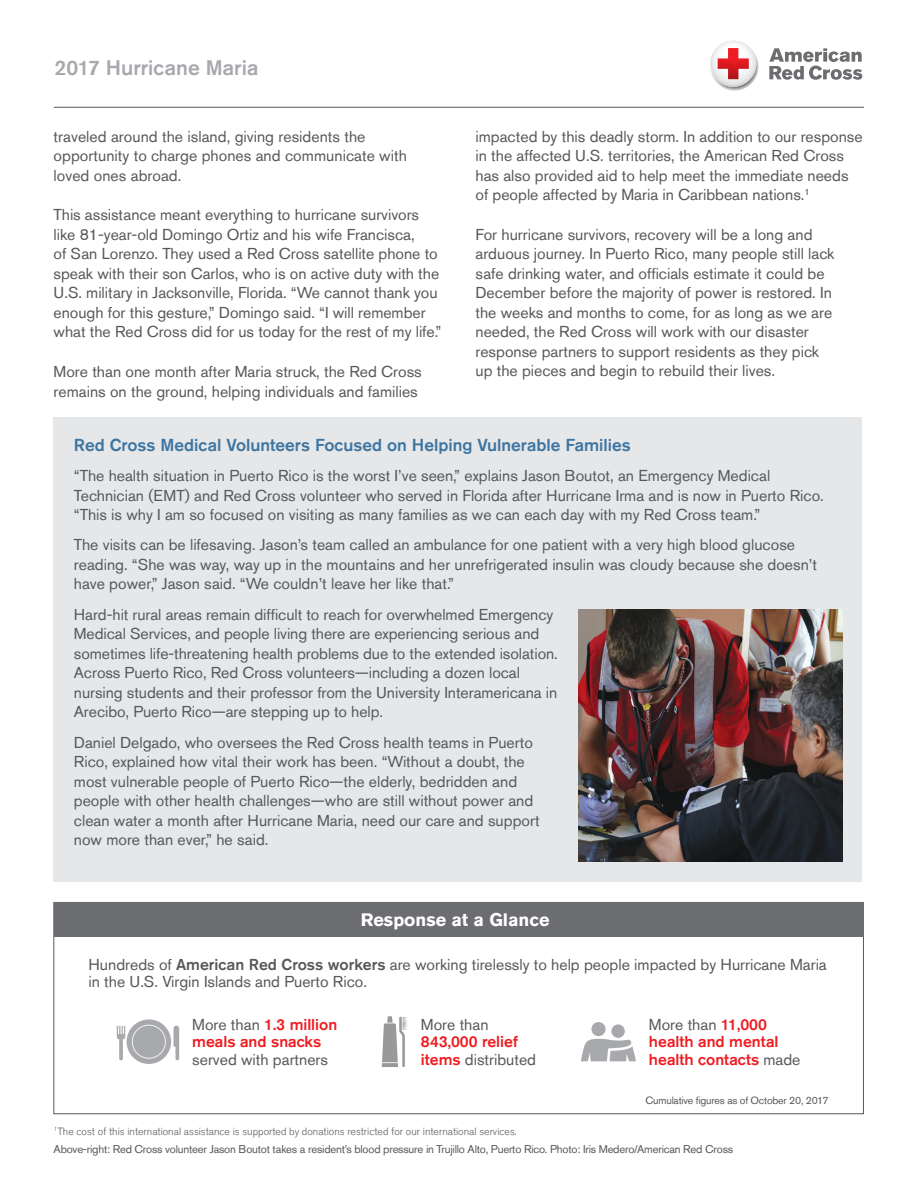
<style>
.page{position:relative;width:918px;height:1188px;background:#fff}
.page>*{position:absolute;margin:0;border:0;box-sizing:border-box;transform-origin:0 0}
.Secondary_Page_Heade{font:500 21px "Akzidenz Grotesk Std";color:#a8a9ad}
.t1{font:700 18px "Akzidenz Grotesk Std";color:#fff}
.Level_2_Subhead{font:500 17.25px "Akzidenz Grotesk Std";color:#3d75a2}
.Body_Text{font:15.75px/19.5px "Akzidenz Grotesk Std";color:#57585a}
.Body_Text-2{font:500 15.75px/17.5px "Akzidenz Grotesk Std";color:#ee1d23}
.Caption_Photo_Credit{font:11.25px "Akzidenz Grotesk Std";letter-spacing:-.02em;color:#57585a}
.Body_Text-3{font:300 10.5px "Akzidenz Grotesk Std";color:#57585a}
.Caption_Photo_Credit-2{font:10.5px "Akzidenz Grotesk Std";letter-spacing:-.02em;color:#57585a}
.s1{font-weight:500}
.s2{font-weight:500;color:#ee1d23}
.s3{font-weight:400;color:#57585a}
</style>
<div class="page">
<hr style="left:54px;top:107px;width:810px;height:1px;background:#57585a">
<svg style="left:710px;top:40px;width:49px;height:51px"></svg>
<svg style="left:769px;top:48px;width:93px;height:32px"></svg>
<div style="left:54px;top:418px;width:808px;height:464px;background:#e6e7e9"></div>
<img style="left:578px;top:609px;width:264px;height:253px">
<svg style="left:53px;top:902px;width:811px;height:212px"></svg>
<div style="left:54px;top:902px;width:809px;height:35px;background:#6c6d70"></div>
<svg style="left:117px;top:1019px;width:62px;height:45px"></svg>
<div style="left:133px;top:1026px;width:32px;height:32px;background:#a8a9ad;border-radius:50%"></div>
<div style="left:591px;top:1022px;width:15px;height:14px;background:#a8a9ad;border-radius:50%"></div>
<div style="left:611px;top:1024px;width:14px;height:14px;background:#a8a9ad;border-radius:50%"></div>
<svg style="left:581px;top:1039px;width:55px;height:22px"></svg>
<svg style="left:382px;top:1016px;width:26px;height:51px"></svg>
<hr style="left:382px;top:1063px;width:16px;height:4px;background:#999">
<p class="Secondary_Page_Heade" style="left:55px;top:55px;width:205px">2017 Hurricane Maria</p>
<p class="Body_Text" style="left:54px;top:126px;width:355px">traveled around the island, giving residents the opportunity to charge phones and communicate with loved ones abroad.</p>
<p class="Body_Text" style="left:54px;top:205px;width:389px">This assistance meant everything to hurricane survivors like 81-year-old Domingo Ortiz and his wife Francisca,<br>of San Lorenzo. They used a Red Cross satellite phone to speak with their son Carlos, who is on active duty with the U.S. military in Jacksonville, Florida. “We cannot thank you enough for this gesture,” Domingo said. “I will remember what the Red Cross did for us today for the rest of my life.”</p>
<p class="Body_Text" style="left:54px;top:362px;width:370px">More than one month after Maria struck, the Red Cross remains on the ground, helping individuals and families</p>
<p class="Body_Text" style="left:476px;top:126px;width:389px">impacted by this deadly storm. In addition to our response in the affected U.S. territories, the American Red Cross has also provided aid to help meet the immediate needs of people affected by Maria in Caribbean nations.<sup>1</sup></p>
<p class="Body_Text" style="left:476px;top:225px;width:361px">For hurricane survivors, recovery will be a long and arduous journey. In Puerto Rico, many people still lack safe drinking water, and officials estimate it could be December before the majority of power is restored. In the weeks and months to come, for as long as we are needed, the Red Cross will work with our disaster response partners to support residents as they pick up the pieces and begin to rebuild their lives.</p>
<p class="Level_2_Subhead" style="left:74px;top:434px;width:559px">Red Cross Medical Volunteers Focused on Helping Vulnerable Families</p>
<p class="Body_Text" style="left:74px;top:466px;width:751px">“The health situation in Puerto Rico is the worst I’ve seen,” explains Jason Boutot, an Emergency Medical<br>Technician (EMT) and Red Cross volunteer who served in Florida after Hurricane Irma and is now in Puerto Rico. “This is why I am so focused on visiting as many families as we can each day with my Red Cross team.”</p>
<p class="Body_Text" style="left:74px;top:535px;width:745px">The visits can be lifesaving. Jason’s team called an ambulance for one patient with a very high blood glucose reading. “She was way, way up in the mountains and her unrefrigerated insulin was cloudy because she doesn’t have power,” Jason said. “We couldn’t leave her like that.”</p>
<p class="Body_Text" style="left:74px;top:604px;width:486px">Hard-hit rural areas remain difficult to reach for overwhelmed Emergency Medical Services, and people living there are experiencing serious and sometimes life-threatening health problems due to the extended isolation.<br>Across Puerto Rico, Red Cross volunteers—including a dozen local nursing students and their professor from the University Interamericana in Arecibo, Puerto Rico—are stepping up to help.</p>
<p class="Body_Text" style="left:74px;top:732px;width:467px">Daniel Delgado, who oversees the Red Cross health teams in Puerto Rico, explained how vital their work has been. “Without a doubt, the most vulnerable people of Puerto Rico—the elderly, bedridden and people with other health challenges—who are still without power and clean water a month after Hurricane Maria, need our care and support now more than ever,” he said.</p>
<p class="t1" style="left:361px;top:909px;width:190px">Response at a Glance</p>
<p class="Body_Text" style="left:88px;top:956px;width:740px;line-height:17.5px">Hundreds of <span class="s1">American Red Cross workers</span> are working tirelessly to help people impacted by Hurricane Maria in the U.S. Virgin Islands and Puerto Rico.</p>
<p class="Body_Text" style="left:192px;top:1015px;width:146px;line-height:17.5px">More than <span class="s2">1.3 million meals and snacks </span>served with partners</p>
<p class="Body_Text-2" style="left:649px;top:1015px;width:153px"><span class="s3">More than</span> 11,000 health and mental health contacts <span class="s3">made</span></p>
<p class="Body_Text" style="left:421px;top:1015px;width:117px;line-height:17.5px">More than<br><span class="s2">843,000 relief items</span> distributed</p>
<p class="Body_Text-3" style="left:54px;top:1125px;width:464px"><sup>1</sup>The cost of this international assistance is supported by donations restricted for our international services.</p>
<p class="Caption_Photo_Credit-2" style="left:645px;top:1094px;width:185px">Cumulative figures as of October 20, 2017</p>
<p class="Caption_Photo_Credit" style="left:54px;top:1142px;width:681px">Above-right: Red Cross volunteer Jason Boutot takes a resident’s blood pressure in Trujillo Alto, Puerto Rico. Photo: Iris Medero/American Red Cross</p>
</div>
